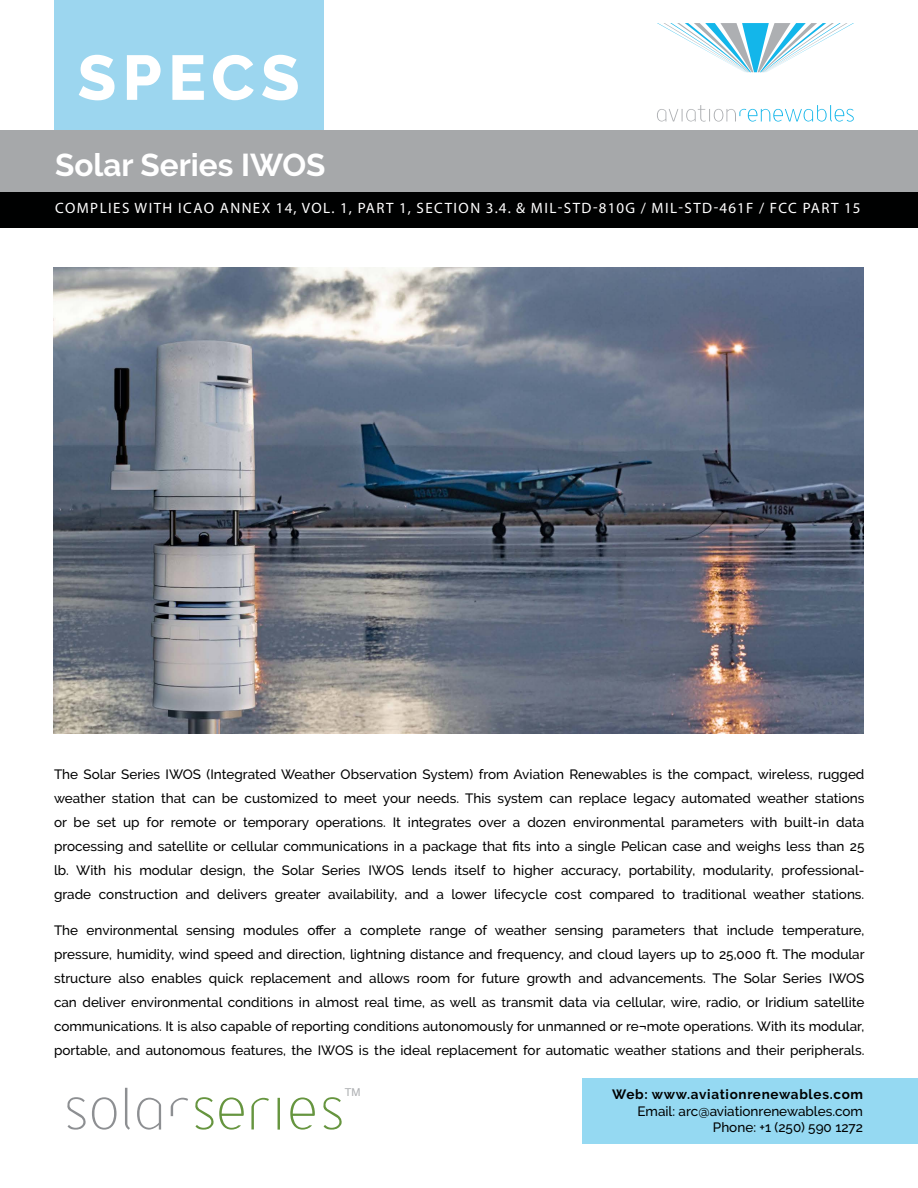
<style>
.page{position:relative;width:918px;height:1188px;background:#fff}
.page>*{position:absolute;margin:0;border:0;box-sizing:border-box;transform-origin:0 0}
.t1{font:800 63px "Raleway";letter-spacing:.1em;color:#fff}
.t2{font:700 31.5px "Raleway";color:#fff}
.t3{font:15px "Myriad Pro";letter-spacing:.095em;color:#fff}
.t4{font:500 13.5px/24px "Raleway";color:#000;text-align:justify}
.t5{font:500 13.5px "Raleway";color:#000101}
.t6{font:700 13.5px "Raleway";letter-spacing:.05em;color:#000101}
.t7{font:10.8px "Helvetica";color:#adafb2}
</style>
<div class="page">
<div style="left:54px;top:0;width:269px;height:190px;background:#9cd6ef"></div>
<div style="left:0;top:130px;width:918px;height:62px;background:#a6a8aa"></div>
<div style="left:0;top:192px;width:918px;height:36px;background:#000101"></div>
<div style="left:583px;top:1078px;width:335px;height:66px;background:#95d9f2"></div>
<svg style="left:657px;top:105px;width:197px;height:17px"></svg>
<svg style="left:657px;top:23px;width:197px;height:49px"></svg>
<svg style="left:67px;top:1097px;width:50px;height:33px"></svg>
<svg style="left:125px;top:1088px;width:5px;height:42px"></svg>
<svg style="left:137px;top:1098px;width:24px;height:32px"></svg>
<svg style="left:171px;top:1098px;width:17px;height:18px"></svg>
<svg style="left:251px;top:1098px;width:18px;height:31px"></svg>
<svg style="left:195px;top:1097px;width:49px;height:33px"></svg>
<hr style="left:278px;top:1098px;width:2px;height:32px;background:#66953f">
<svg style="left:290px;top:1097px;width:25px;height:33px"></svg>
<svg style="left:323px;top:1097px;width:19px;height:33px"></svg>
<img style="left:53px;top:268px;width:810px;height:466px">
<p class="t1" style="left:78px;top:42px;width:224px">SPECS</p>
<p class="t2" style="left:55px;top:146px;width:272px">Solar Series IWOS</p>
<p class="t3" style="left:55px;top:199px;width:807px">COMPLIES WITH ICAO ANNEX 14, VOL. 1, PART 1, SECTION 3.4. &amp; MIL-STD-810G / MIL-STD-461F / FCC PART 15</p>
<p class="t4" style="left:54px;top:762px;width:812px">The Solar Series IWOS (Integrated Weather Observation System) from Aviation Renewables is the compact, wireless, rugged weather station that can be customized to meet your needs. This system can replace legacy automated weather stations or be set up for remote or temporary operations. It integrates over a dozen environmental parameters with built-in data processing and satellite or cellular communications in a package that fits into a single Pelican case and weighs less than 25 lb. With his modular design, the Solar Series IWOS lends itself to higher accuracy, portability, modularity, professional&shy;grade construction and delivers greater availability, and a lower lifecycle cost compared to traditional weather stations.</p>
<p class="t4" style="left:54px;top:918px;width:812px">The environmental sensing modules offer a complete range of weather sensing parameters that include temperature, pressure, humidity, wind speed and direction, lightning distance and frequency, and cloud layers up to 25,000 ft. The modular structure also enables quick replacement and allows room for future growth and advancements. The Solar Series IWOS can deliver environmental conditions in almost real time, as well as transmit data via cellular, wire, radio, or Iridium satellite communications. It is also capable of reporting conditions autonomously for unmanned or re¬mote operations. With its modular, portable, and autonomous features, the IWOS is the ideal replacement for automatic weather stations and their peripherals.</p>
<p class="t7" style="left:345px;top:1083px;width:17px">TM</p>
<p class="t6" style="left:612px;top:1087px;width:252px">Web: www.aviationrenewables.com</p>
<p class="t5" style="left:637px;top:1103px;width:227px">Email: arc@aviationrenewables.com</p>
<p class="t5" style="left:713px;top:1119px;width:152px">Phone: +1 (250) 590 1272</p>
</div>
